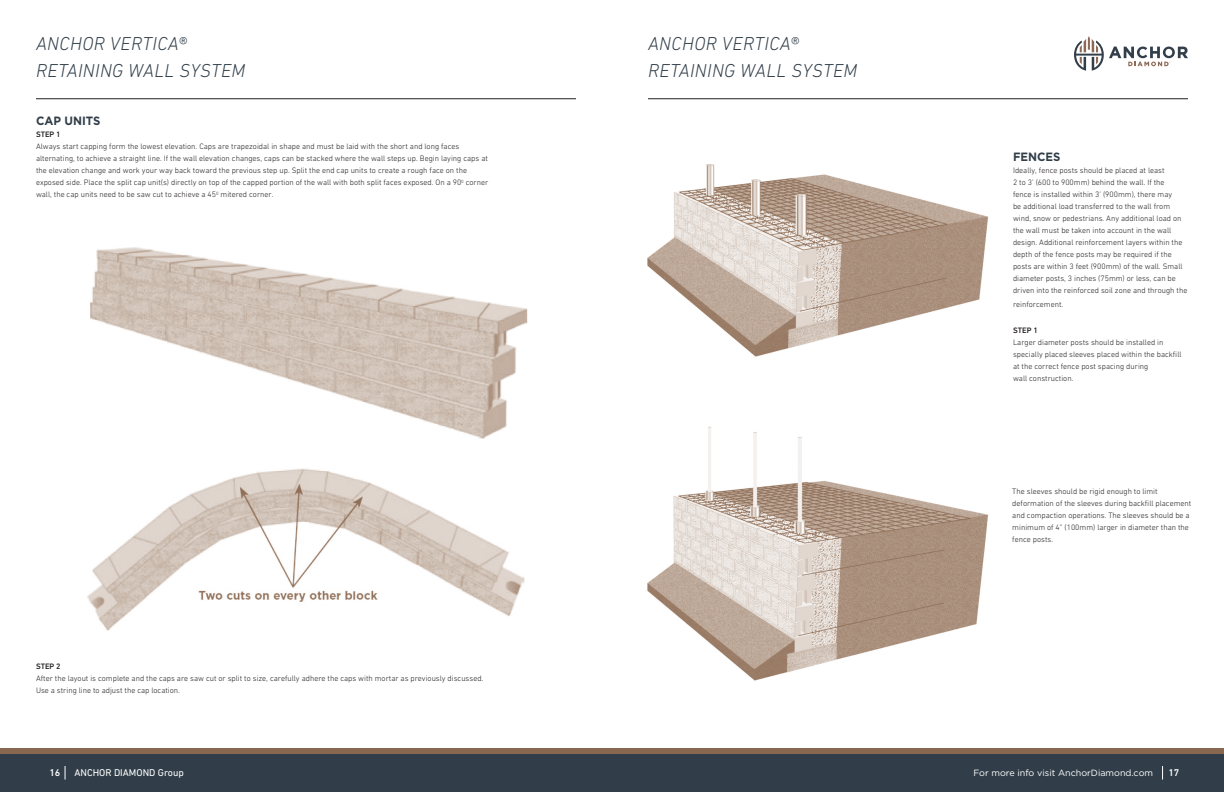
<style>
.page{position:relative;width:1224px;height:792px;background:#fff}
.page>*{position:absolute;margin:0;border:0;box-sizing:border-box;transform-origin:0 0}
.Rest_of_Product_Name{font:italic 300 19px "DIN Next LT Pro";letter-spacing:.02em;color:#313e49}
.t1{font:700 12px "Gotham";color:#313e49;scale:.95 1}
.t2{font:10px "DIN Next LT Pro";color:#fff}
.t3{font:500 10px "DIN Next W1 G";color:#fff}
.t4{font:9px "Gotham";color:#fff}
.Measurements{font:300 8px/12px "DIN Next W1 G";color:#231f20}
.Measurements-2{font:500 8px "DIN Next W1 G";color:#231f20}
</style>
<div class="page">
<div style="left:0;top:752px;width:1224px;height:40px;background:#313e49"></div>
<svg style="left:65px;top:766px;width:1px;height:14px"></svg>
<svg style="left:1162px;top:766px;width:1px;height:14px"></svg>
<hr style="left:36px;top:98px;width:540px;height:1px;background:#231f20">
<hr style="left:648px;top:98px;width:540px;height:1px;background:#231f20">
<svg style="left:1074px;top:36px;width:114px;height:35px"></svg>
<div style="left:0;top:748px;width:1224px;height:5px;background:#886750"></div>
<img style="left:87px;top:247px;width:441px;height:384px">
<img style="left:647px;top:426px;width:341px;height:255px">
<img style="left:647px;top:164px;width:341px;height:193px">
<p class="Rest_of_Product_Name" style="left:36px;top:33px;width:152px">ANCHOR VERTICA®</p>
<p class="Rest_of_Product_Name" style="left:36px;top:60px;width:211px">RETAINING WALL SYSTEM</p>
<p class="t1" style="left:36px;top:114px;width:69px">CAP UNITS</p>
<p class="Measurements-2" style="left:36px;top:130px;width:26px">STEP 1</p>
<p class="Measurements" style="left:36px;top:141px;width:425px">Always start capping form the lowest elevation. Caps are trapezoidal in shape and must be laid with the short and long faces</p>
<p class="Measurements" style="left:36px;top:153px;width:453px">alternating, to achieve a straight line. If the wall elevation changes, caps can be stacked where the wall steps up. Begin laying caps at</p>
<p class="Measurements" style="left:36px;top:165px;width:433px">the elevation change and work your way back toward the previous step up. Split the end cap units to create a rough face on the</p>
<p class="Measurements" style="left:36px;top:177px;width:454px">exposed side. Place the split cap unit(s) directly on top of the capped portion of the wall with both split faces exposed. On a 90<sup>0</sup> corner</p>
<p class="Measurements" style="left:36px;top:189px;width:239px">wall, the cap units need to be saw cut to achieve a 45<sup>0</sup> mitered corner.</p>
<p class="Measurements-2" style="left:36px;top:661px;width:26px">STEP 2</p>
<p class="Measurements" style="left:36px;top:672px;width:449px">After the layout is complete and the caps are saw cut or split to size, carefully adhere the caps with mortar as previously discussed.</p>
<p class="Measurements" style="left:36px;top:684px;width:146px">Use a string line to adjust the cap location.</p>
<p class="Rest_of_Product_Name" style="left:648px;top:33px;width:152px">ANCHOR VERTICA®</p>
<p class="Rest_of_Product_Name" style="left:648px;top:60px;width:211px">RETAINING WALL SYSTEM</p>
<p class="t1" style="left:1013px;top:150px;width:51px">FENCES</p>
<p class="Measurements" style="left:1013px;top:165px;width:176px">Ideally, fence posts should be placed at least<br>2 to 3’ (600 to 900mm) behind the wall. If the<br>fence is installed within 3’ (900mm), there may<br>be additional load transferred to the wall from wind, snow or pedestrians. Any additional load on the wall must be taken into account in the wall design. Additional reinforcement layers within the depth of the fence posts may be required if the posts are within 3 feet (900mm) of the wall. Small diameter posts, 3 inches (75mm) or less, can be driven into the reinforced soil zone and through the</p>
<p class="Measurements" style="left:1013px;top:299px;width:52px">reinforcement.</p>
<p class="Measurements-2" style="left:1013px;top:326px;width:26px">STEP 1</p>
<p class="Measurements" style="left:1013px;top:337px;width:170px">Larger diameter posts should be installed in specially placed sleeves placed within the backfill at the correct fence post spacing during</p>
<p class="Measurements" style="left:1013px;top:373px;width:62px">wall construction.</p>
<p class="Measurements" style="left:1012px;top:486px;width:181px">The sleeves should be rigid enough to limit deformation of the sleeves during backfill placement and compaction operations. The sleeves should be a minimum of 4” (100mm) larger in diameter than the fence posts.</p>
<p class="t3" style="left:50px;top:767px;width:12px">16</p>
<p class="t2" style="left:74px;top:767px;width:111px">ANCHOR DIAMOND Group</p>
<p class="t4" style="left:974px;top:768px;width:181px">For more info visit AnchorDiamond.com</p>
<p class="t3" style="left:1168px;top:767px;width:12px">17</p>
</div>
